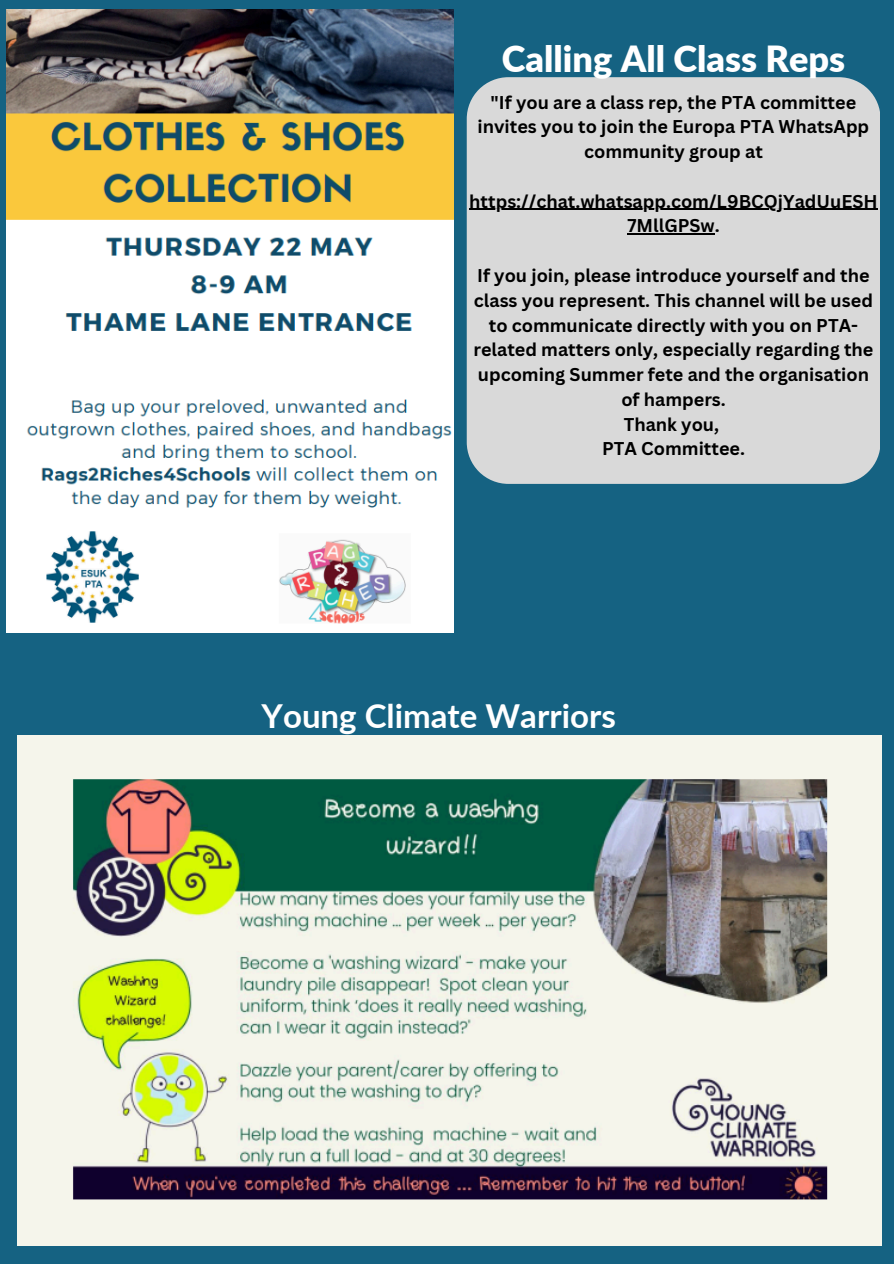
<style>
.page{position:relative;width:894px;height:1264px;background:#fff}
.page>*{position:absolute;margin:0;border:0;box-sizing:border-box;transform-origin:0 0}
.t1{font:900 36px "Lato";color:#fff}
.t2{font:700 33px "Lato";color:#fff}
.t3{font:700 18px/24.8px "Canva Sans";color:#000;text-align:center}
</style>
<div class="page">
<div style="left:0;top:0;width:893px;height:1263px;background:#156282"></div>
<img style="left:7px;top:10px;width:446px;height:622px">
<div style="left:466px;top:77px;width:413px;height:407px;background:#d9d9d9"></div>
<img style="left:17px;top:735px;width:863px;height:510px">
<hr style="left:469px;top:209px;width:408px;height:1px;background:#000">
<hr style="left:627px;top:233px;width:87px;height:2px;background:#000">
<h1 class="t1" style="left:502px;top:37px;width:345px">Calling All Class Reps</h1>
<p class="t3" style="left:477px;top:89px;width:393px">"If you are a class rep, the PTA committee invites you to join the Europa PTA WhatsApp community group at</p>
<p class="t3" style="left:469px;top:188px;width:409px">https://chat.whatsapp.com/L9BCQjYadUuESH<br>7MllGPSw.</p>
<p class="t3" style="left:473px;top:262px;width:401px">If you join, please introduce yourself and the class you represent. This channel will be used to communicate directly with you on PTA&shy;related matters only, especially regarding the upcoming Summer fete and the organisation of hampers.</p>
<p class="t3" style="left:623px;top:411px;width:97px">Thank you,</p>
<p class="t3" style="left:602px;top:436px;width:144px">PTA Committee.</p>
<p class="t2" style="left:261px;top:695px;width:355px">Young Climate Warriors</p>
</div>
